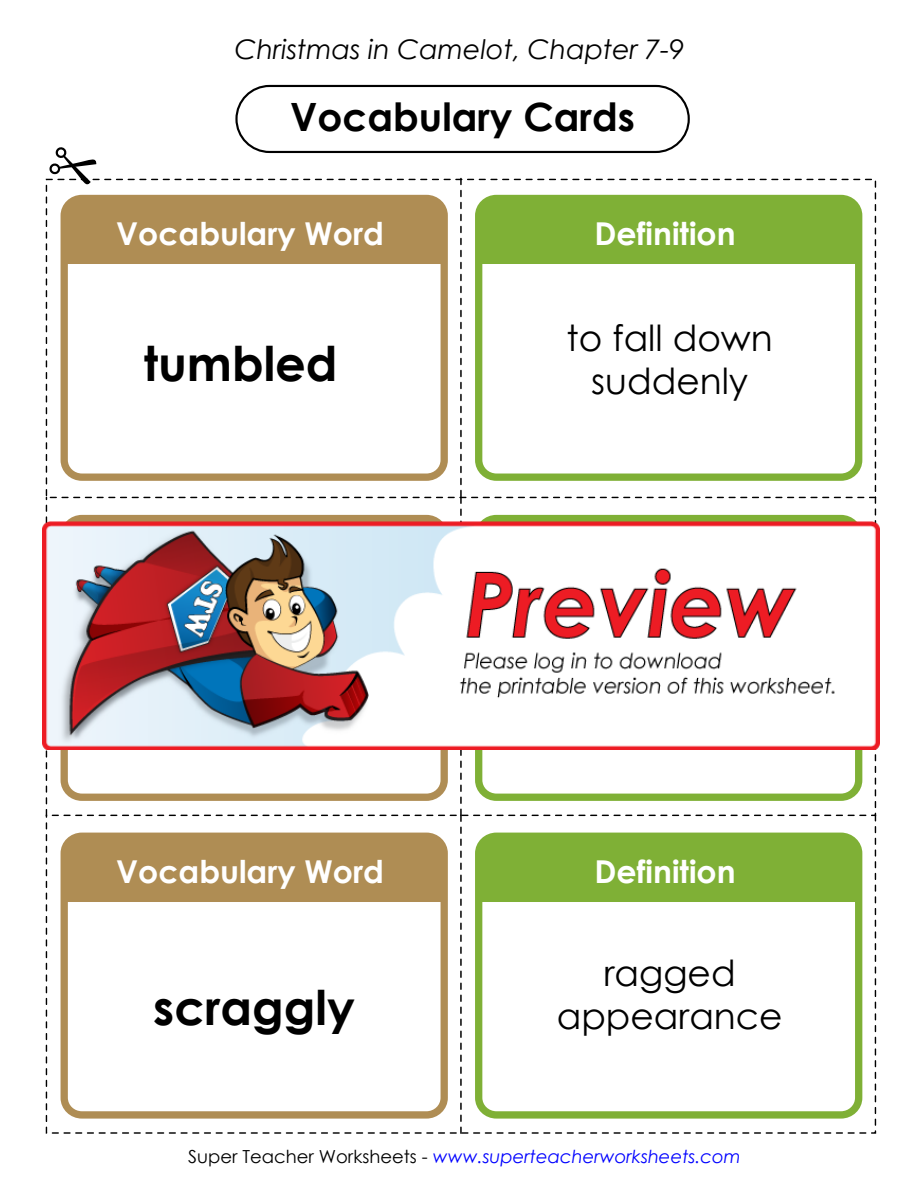
<style>
.page{position:relative;width:918px;height:1188px;background:#fff}
.page>*{position:absolute;margin:0;border:0;box-sizing:border-box;transform-origin:0 0}
.t1{font:700 48px "Century Gothic 2";color:#000}
.t2{font:700 39px "Century Gothic 2";color:#000}
.t3{font:36px/43.2px "Century Gothic 2";color:#000;text-align:center}
.t4{font:700 31.5px "Century Gothic 2";color:#fff}
.t5{font:italic 27px "Century Gothic 2";color:#000}
.t6{font:italic 18px "Century Gothic 2";color:#00f}
.s1{font-style:normal;color:#000}
</style>
<div class="page">
<div style="left:235px;top:85px;width:455px;height:68px;border:2px solid #000;border-radius:33px"></div>
<div style="left:61px;top:195px;width:387px;height:286px;border:7px solid #af8d54;border-radius:17px"></div>
<div style="left:475px;top:195px;width:387px;height:286px;border:7px solid #7fb036;border-radius:17px"></div>
<svg style="left:47px;top:148px;width:50px;height:37px"></svg>
<div style="left:64px;top:198px;width:380px;height:66px;background:#af8d54"></div>
<div style="left:479px;top:198px;width:380px;height:66px;background:#7fb036"></div>
<div style="left:61px;top:515px;width:387px;height:286px;border:7px solid #af8d54;border-radius:17px"></div>
<div style="left:475px;top:515px;width:387px;height:286px;border:7px solid #7fb036;border-radius:17px"></div>
<svg style="left:66px;top:518px;width:377px;height:3px"></svg>
<svg style="left:480px;top:518px;width:377px;height:3px"></svg>
<svg style="left:460px;top:178px;width:2px;height:956px"></svg>
<div style="left:61px;top:833px;width:387px;height:286px;border:7px solid #af8d54;border-radius:17px"></div>
<div style="left:475px;top:833px;width:387px;height:286px;border:7px solid #7fb036;border-radius:17px"></div>
<div style="left:64px;top:836px;width:380px;height:66px;background:#af8d54"></div>
<div style="left:479px;top:836px;width:380px;height:66px;background:#7fb036"></div>
<img style="left:42px;top:521px;width:838px;height:229px">
<h3 class="t5" style="left:235px;top:30px;width:451px">Christmas in Camelot, Chapter 7-9</h3>
<h2 class="t2" style="left:290px;top:87px;width:346px">Vocabulary Cards</h2>
<h3 class="t4" style="left:116px;top:210px;width:269px">Vocabulary Word</h3>
<h3 class="t4" style="left:595px;top:210px;width:143px">Definition</h3>
<h1 class="t1" style="left:144px;top:327px;width:195px">tumbled</h1>
<h3 class="t3" style="left:567px;top:316px;width:208px">to fall down suddenly</h3>
<h3 class="t4" style="left:116px;top:848px;width:269px">Vocabulary Word</h3>
<h3 class="t4" style="left:595px;top:848px;width:143px">Definition</h3>
<h1 class="t1" style="left:153px;top:971px;width:203px">scraggly</h1>
<h3 class="t3" style="left:557px;top:951px;width:227px">ragged appearance</h3>
<p class="t6" style="left:188px;top:1144px;width:554px"><span class="s1">Super Teacher Worksheets -</span> www.superteacherworksheets.com</p>
</div>
